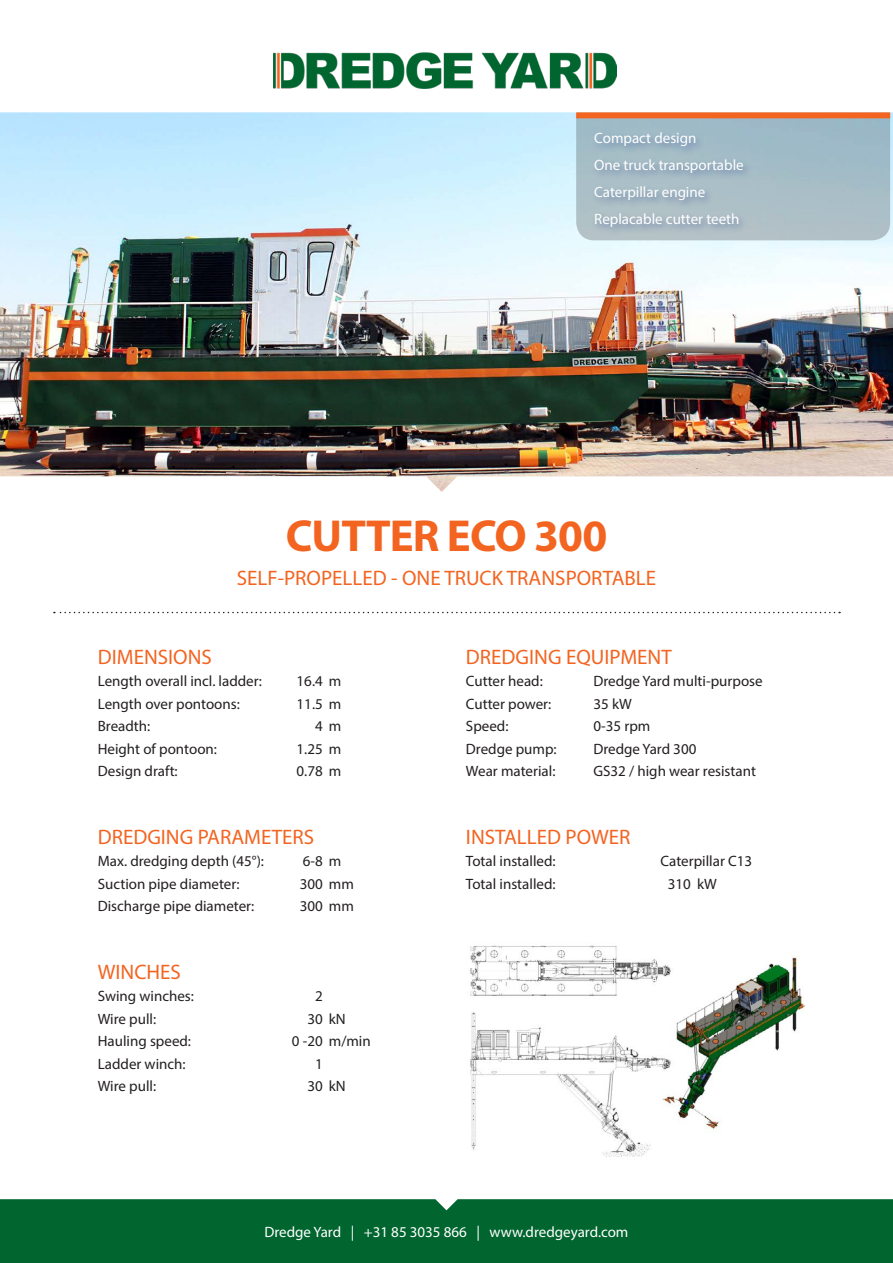
<style>
.page{position:relative;width:893px;height:1263px;background:#fff}
.page>*{position:absolute;margin:0;border:0;box-sizing:border-box;transform-origin:0 0}
.Factsheet_header{font:700 45px "Myriad Pro";letter-spacing:-.02em;color:#f36421}
.Features_title{font:21px "Myriad Pro";color:#f36421}
.t1{font:15px "Myriad Pro";color:#231f20}
.Featured_on_photo{font:15px "Myriad Pro";color:#fff}
</style>
<div class="page">
<div style="left:0;top:1199px;width:893px;height:64px;background:#00652e"></div>
<img style="left:274px;top:52px;width:343px;height:36px">
<img style="left:0;top:112px;width:893px;height:380px">
<svg style="left:576px;top:118px;width:314px;height:122px;background:#a5bcc6"></svg>
<div style="left:576px;top:112px;width:314px;height:6px;background:#f36421"></div>
<svg style="left:54px;top:612px;width:786px;height:1px"></svg>
<img style="left:470px;top:945px;width:334px;height:212px">
<div style="left:591px;top:129px;width:162px;height:108px;background:#253f8e;opacity:.5"></div>
<p class="Featured_on_photo" style="left:594px;top:129px;width:104px">Compact design</p>
<p class="Featured_on_photo" style="left:594px;top:156px;width:151px">One truck transportable</p>
<p class="Featured_on_photo" style="left:594px;top:183px;width:113px">Caterpillar engine</p>
<p class="Featured_on_photo" style="left:594px;top:210px;width:147px">Replacable cutter teeth</p>
<p class="Factsheet_header" style="left:286px;top:507px;width:323px">CUTTER ECO 300</p>
<p class="Features_title" style="left:237px;top:565px;width:421px">SELF-PROPELLED - ONE TRUCK TRANSPORTABLE</p>
<p class="Features_title" style="left:98px;top:644px;width:116px">DIMENSIONS</p>
<p class="t1" style="left:98px;top:672px;width:166px">Length overall incl. ladder:</p>
<p class="t1" style="left:297px;top:672px;width:46px">16.4 m</p>
<p class="t1" style="left:98px;top:694px;width:144px">Length over pontoons:</p>
<p class="t1" style="left:297px;top:694px;width:46px">11.5 m</p>
<p class="t1" style="left:98px;top:717px;width:54px">Breadth:</p>
<p class="t1" style="left:315px;top:717px;width:28px">4 m</p>
<p class="t1" style="left:98px;top:739px;width:121px">Height of pontoon:</p>
<p class="t1" style="left:297px;top:739px;width:46px">1.25 m</p>
<p class="t1" style="left:98px;top:762px;width:81px">Design draft:</p>
<p class="t1" style="left:297px;top:762px;width:46px">0.78 m</p>
<p class="Features_title" style="left:98px;top:824px;width:218px">DREDGING PARAMETERS</p>
<p class="t1" style="left:98px;top:852px;width:168px">Max. dredging depth (45°):</p>
<p class="t1" style="left:303px;top:852px;width:40px">6-8 m</p>
<p class="t1" style="left:98px;top:874px;width:143px">Suction pipe diameter:</p>
<p class="t1" style="left:300px;top:874px;width:56px">300 mm</p>
<p class="t1" style="left:98px;top:897px;width:158px">Discharge pipe diameter:</p>
<p class="t1" style="left:300px;top:897px;width:56px">300 mm</p>
<p class="Features_title" style="left:98px;top:959px;width:85px">WINCHES</p>
<p class="t1" style="left:98px;top:987px;width:98px">Swing winches:</p>
<p class="t1" style="left:315px;top:987px;width:9px">2</p>
<p class="t1" style="left:98px;top:1009px;width:60px">Wire pull:</p>
<p class="t1" style="left:307px;top:1009px;width:40px">30 kN</p>
<p class="t1" style="left:98px;top:1032px;width:95px">Hauling speed:</p>
<p class="t1" style="left:292px;top:1032px;width:80px">0 -20 m/min</p>
<p class="t1" style="left:98px;top:1054px;width:89px">Ladder winch:</p>
<p class="t1" style="left:315px;top:1054px;width:9px">1</p>
<p class="t1" style="left:98px;top:1077px;width:60px">Wire pull:</p>
<p class="t1" style="left:307px;top:1077px;width:40px">30 kN</p>
<p class="Features_title" style="left:466px;top:644px;width:207px">DREDGING EQUIPMENT</p>
<p class="t1" style="left:466px;top:672px;width:78px">Cutter head:</p>
<p class="t1" style="left:593px;top:672px;width:171px">Dredge Yard multi-purpose</p>
<p class="t1" style="left:466px;top:694px;width:87px">Cutter power:</p>
<p class="t1" style="left:593px;top:694px;width:40px">35 kW</p>
<p class="t1" style="left:466px;top:717px;width:44px">Speed:</p>
<p class="t1" style="left:593px;top:717px;width:58px">0-35 rpm</p>
<p class="t1" style="left:466px;top:739px;width:92px">Dredge pump:</p>
<p class="t1" style="left:593px;top:739px;width:104px">Dredge Yard 300</p>
<p class="t1" style="left:466px;top:762px;width:91px">Wear material:</p>
<p class="t1" style="left:593px;top:762px;width:164px">GS32 / high wear resistant</p>
<p class="Features_title" style="left:466px;top:824px;width:166px">INSTALLED POWER</p>
<p class="t1" style="left:466px;top:852px;width:91px">Total installed:</p>
<p class="t1" style="left:661px;top:852px;width:93px">Caterpillar C13</p>
<p class="t1" style="left:466px;top:874px;width:91px">Total installed:</p>
<p class="t1" style="left:668px;top:874px;width:50px">310 kW</p>
<p class="Featured_on_photo" style="left:264px;top:1222px;width:365px">Dredge Yard | +31 85 3035 866 | www.dredgeyard.com</p>
</div>
